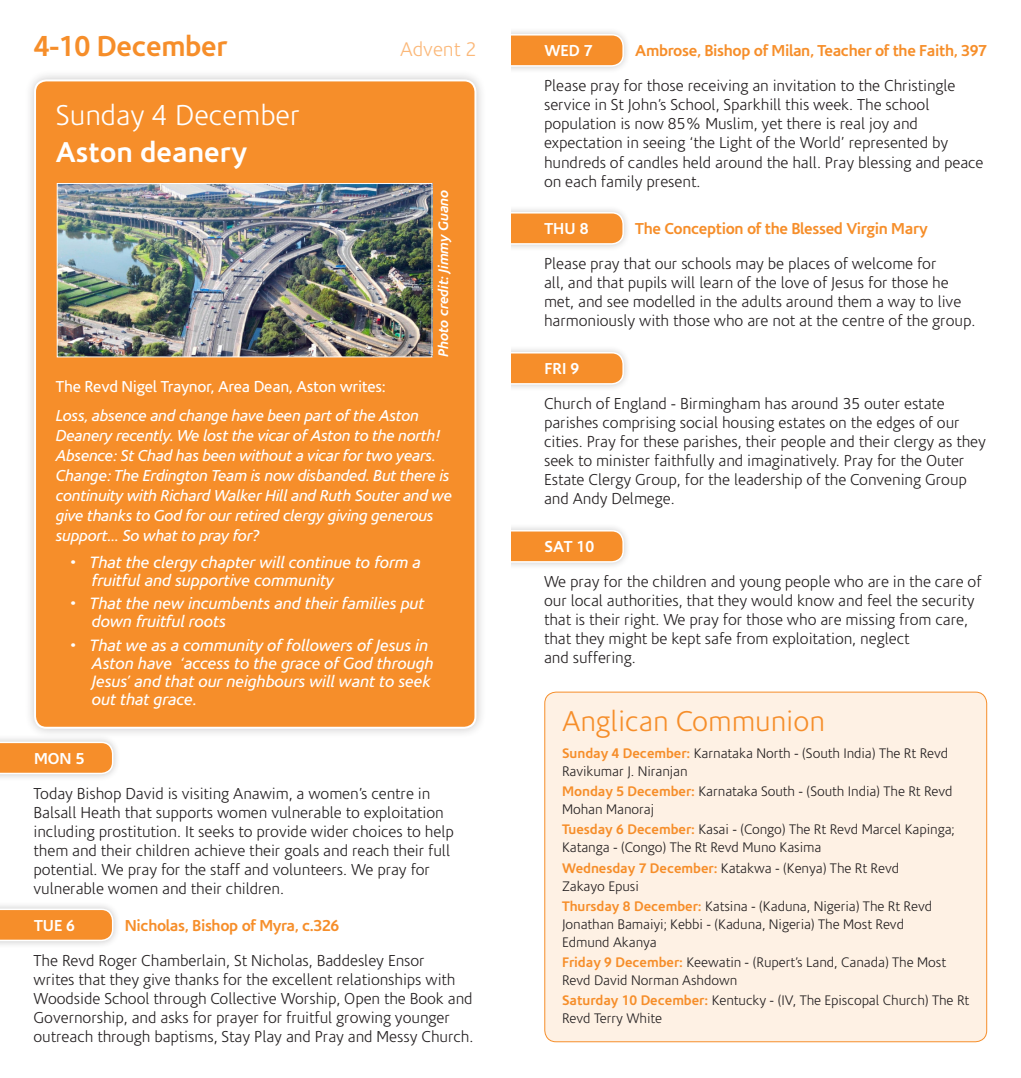
<style>
.page{position:relative;width:1021px;height:1078px;background:#fff}
.page>*{position:absolute;margin:0;border:0;box-sizing:border-box;transform-origin:0 0}
.Anglican_Communion_T{font:300 29px "Corisande OT";color:#f68e2a}
.Sunday_-_Date{font:300 29px "Corisande OT";color:#fff}
.Sunday_-_Title{font:700 29px "Corisande OT";color:#fff}
.Top_Left{font:700 29px "Corisande OT";letter-spacing:-.015em;color:#f68e2a}
.Week_Title{font:300 20px "Corisande OT";color:#fbb879}
.t1{font:italic 16.6px/18px "Corisande OT";letter-spacing:-.005em;color:#fff}
.Body{font:300 16px/19px "Corisande OT";letter-spacing:-.005em;color:#231f20}
.Sunday_-_Body_Super{font:italic 16px/20px "Corisande OT";letter-spacing:-.015em;color:#fff}
.Day_-_Title{font:700 16px "Corisande OT";letter-spacing:-.02em;color:#f68e2a}
.Sunday_-_Body_Super-2{font:16px "Corisande OT";letter-spacing:-.015em;color:#fff}
.t2{font:700 16px "Corisande OT";color:#fff}
.Anglican_Diary_Body{font:300 14px/18px "Corisande OT";letter-spacing:-.005em;color:#231f20}
.Days{font:italic 700 14px "Corisande OT";color:#fff}
.s1{font-weight:700;color:#f68e2a}
</style>
<div class="page">
<div style="left:497px;top:344px;width:134px;height:48px;background:#231f20;opacity:.25"></div>
<svg style="left:510px;top:351px;width:114px;height:34px;background:#f69e4a"></svg>
<div style="left:497px;top:522px;width:134px;height:48px;background:#231f20;opacity:.25"></div>
<svg style="left:510px;top:529px;width:114px;height:34px;background:#f69e4a"></svg>
<div style="left:545px;top:692px;width:441px;height:349px;background:#fef1e4;border-radius:11px"></div>
<div style="left:497px;top:27px;width:134px;height:47px;background:#231f20;opacity:.25"></div>
<svg style="left:510px;top:33px;width:114px;height:34px;background:#f69e4a"></svg>
<div style="left:497px;top:205px;width:134px;height:47px;background:#231f20;opacity:.25"></div>
<svg style="left:510px;top:211px;width:114px;height:34px;background:#f69e4a"></svg>
<div style="left:493px;top:0;width:17px;height:1077px;background:#fff"></div>
<div style="left:0;top:734px;width:120px;height:47px;background:#f2f2f2"></div>
<svg style="left:0;top:740px;width:114px;height:34px;background:#f59e49"></svg>
<div style="left:0;top:901px;width:120px;height:47px;background:#231f20;opacity:.25"></div>
<svg style="left:0;top:907px;width:114px;height:34px;background:#f59e49"></svg>
<div style="left:24px;top:69px;width:463px;height:670px;background:#231f20;opacity:.25"></div>
<div style="left:35px;top:80px;width:440px;height:647px;background:#f68e2a;border-radius:11px"></div>
<div style="left:34px;top:79px;width:442px;height:649px;border:2px solid #fff;border-radius:11px"></div>
<img style="left:59px;top:185px;width:371px;height:170px">
<div style="left:57px;top:183px;width:375px;height:174px;border:1px solid #fff"></div>
<p class="Top_Left" style="left:34px;top:29px;width:195px">4-10 December</p>
<p class="Week_Title" style="left:400px;top:38px;width:78px">Advent 2</p>
<p class="Sunday_-_Date" style="left:56px;top:100px;width:245px">Sunday 4 December</p>
<p class="Sunday_-_Title" style="left:56px;top:135px;width:193px">Aston deanery</p>
<p class="Days" style="left:435px;top:357px;width:169px;rotate:-90deg">Photo credit: Jimmy Guano</p>
<p class="Sunday_-_Body_Super-2" style="left:56px;top:378px;width:331px">The Revd Nigel Traynor, Area Dean, Aston writes:</p>
<p class="Sunday_-_Body_Super" style="left:56px;top:406px;width:398px">Loss, absence and change have been part of the Aston Deanery recently. We lost the vicar of Aston to the north!<br>Absence: St Chad has been without a vicar for two years.<br>Change: The Erdington Team is now disbanded. But there is continuity with Richard Walker Hill and Ruth Souter and we give thanks to God for our retired clergy giving generous support... So what to pray for?</p>
<p class="t1" style="left:92px;top:553px;width:331px;text-indent:-23px">• That the clergy chapter will continue to form a fruitful and supportive community</p>
<p class="t1" style="left:92px;top:595px;width:334px;text-indent:-23px">• That the new incumbents and their families put down fruitful roots</p>
<p class="t1" style="left:92px;top:636px;width:343px;text-indent:-23px">• That we as a community of followers of Jesus in Aston have ‘access to the grace of God through Jesus’ and that our neighbours will want to seek out that grace.</p>
<p class="t2" style="left:34px;top:749px;width:52px">MON 5</p>
<p class="Body" style="left:34px;top:784px;width:422px">Today Bishop David is visiting Anawim, a women’s centre in Balsall Heath that supports women vulnerable to exploitation including prostitution. It seeks to provide wider choices to help them and their children achieve their goals and reach their full potential. We pray for the staff and volunteers. We pray for vulnerable women and their children.</p>
<p class="t2" style="left:34px;top:915px;width:43px">TUE 6</p>
<p class="Day_-_Title" style="left:125px;top:915px;width:216px">Nicholas, Bishop of Myra, c.326</p>
<p class="Body" style="left:34px;top:951px;width:441px">The Revd Roger Chamberlain, St Nicholas, Baddesley Ensor<br>writes that they give thanks for the excellent relationships with Woodside School through Collective Worship, Open the Book and Governorship, and asks for prayer for fruitful growing younger outreach through baptisms, Stay Play and Pray and Messy Church.</p>
<p class="t2" style="left:544px;top:42px;width:50px">WED 7</p>
<p class="Day_-_Title" style="left:635px;top:42px;width:353px">Ambrose, Bishop of Milan, Teacher of the Faith, 397</p>
<p class="Body" style="left:544px;top:77px;width:441px">Please pray for those receiving an invitation to the Christingle service in St John’s School, Sparkhill this week. The school population is now 85% Muslim, yet there is real joy and expectation in seeing ‘the Light of the World’ represented by hundreds of candles held around the hall. Pray blessing and peace on each family present.</p>
<p class="t2" style="left:544px;top:219px;width:45px">THU 8</p>
<p class="Day_-_Title" style="left:635px;top:219px;width:294px">The Conception of the Blessed Virgin Mary</p>
<p class="Body" style="left:544px;top:255px;width:433px">Please pray that our schools may be places of welcome for<br>all, and that pupils will learn of the love of Jesus for those he met, and see modelled in the adults around them a way to live harmoniously with those who are not at the centre of the group.</p>
<p class="t2" style="left:544px;top:359px;width:36px">FRI 9</p>
<p class="Body" style="left:544px;top:395px;width:443px">Church of England - Birmingham has around 35 outer estate parishes comprising social housing estates on the edges of our cities. Pray for these parishes, their people and their clergy as they seek to minister faithfully and imaginatively. Pray for the Outer Estate Clergy Group, for the leadership of the Convening Group and Andy Delmege.</p>
<p class="t2" style="left:544px;top:537px;width:51px">SAT 10</p>
<p class="Body" style="left:544px;top:573px;width:439px">We pray for the children and young people who are in the care of our local authorities, that they would know and feel the security that is their right. We pray for those who are missing from care, that they might be kept safe from exploitation, neglect<br>and suffering.</p>
<p class="Anglican_Communion_T" style="left:562px;top:706px;width:264px">Anglican Communion</p>
<p class="Anglican_Diary_Body" style="left:562px;top:744px;width:388px"><span class="s1">Sunday 4 December:</span> Karnataka North - (South India) The Rt Revd<br>Ravikumar J. Niranjan</p>
<p class="Anglican_Diary_Body" style="left:562px;top:782px;width:392px"><span class="s1">Monday 5 December:</span> Karnataka South - (South India) The Rt Revd<br>Mohan Manoraj</p>
<p class="Anglican_Diary_Body" style="left:562px;top:820px;width:394px"><span class="s1">Tuesday 6 December:</span> Kasai - (Congo) The Rt Revd Marcel Kapinga;<br>Katanga - (Congo) The Rt Revd Muno Kasima</p>
<p class="Anglican_Diary_Body" style="left:562px;top:859px;width:338px"><span class="s1">Wednesday 7 December:</span> Katakwa - (Kenya) The Rt Revd<br>Zakayo Epusi</p>
<p class="Anglican_Diary_Body" style="left:562px;top:897px;width:371px"><span class="s1">Thursday 8 December:</span> Katsina - (Kaduna, Nigeria) The Rt Revd<br>Jonathan Bamaiyi; Kebbi - (Kaduna, Nigeria) The Most Revd<br>Edmund Akanya</p>
<p class="Anglican_Diary_Body" style="left:562px;top:953px;width:385px"><span class="s1">Friday 9 December:</span> Keewatin - (Rupert’s Land, Canada) The Most<br>Revd David Norman Ashdown</p>
<p class="Anglican_Diary_Body" style="left:562px;top:991px;width:409px"><span class="s1">Saturday 10 December:</span> Kentucky - (IV, The Episcopal Church) The Rt<br>Revd Terry White</p>
</div>
